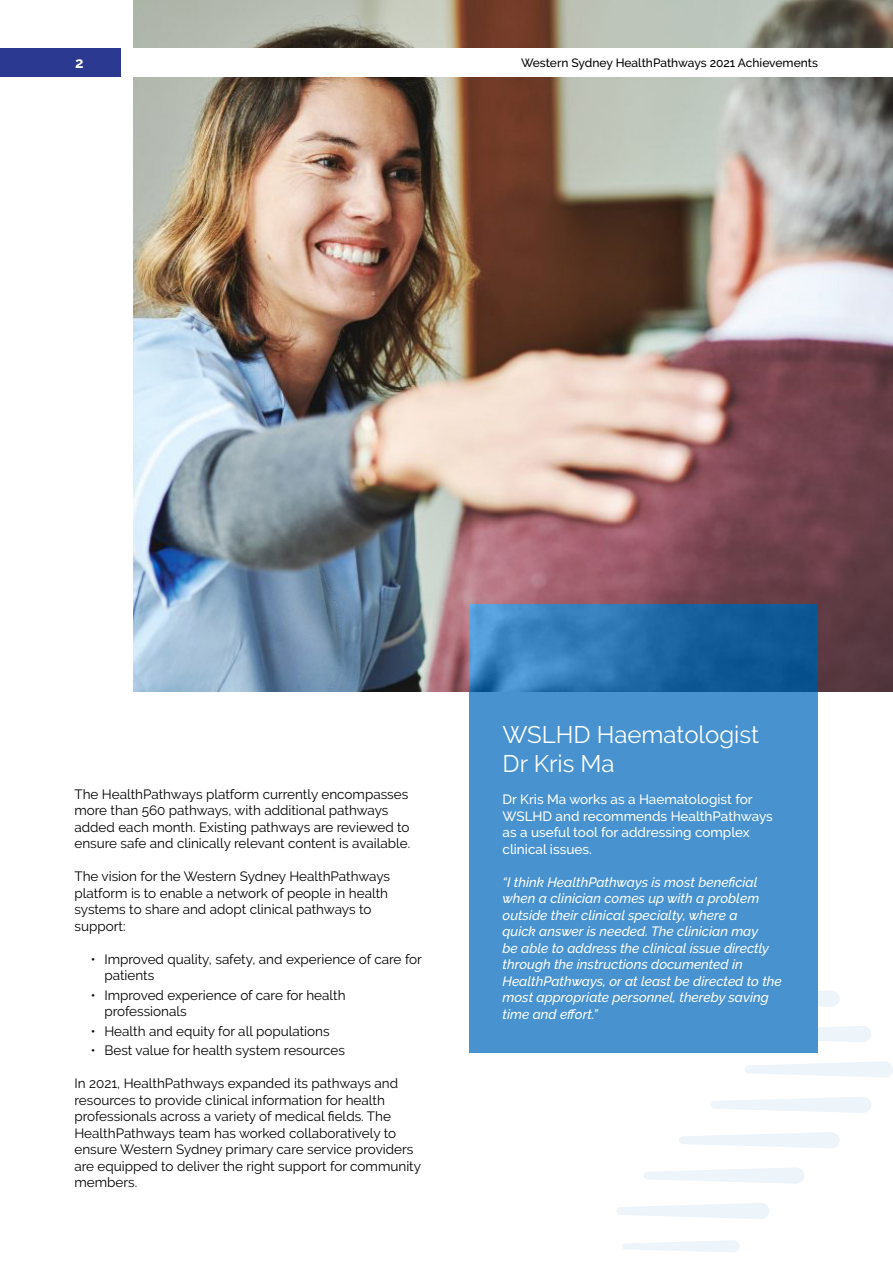
<style>
.page{position:relative;width:893px;height:1263px;background:#fff}
.page>*{position:absolute;margin:0;border:0;box-sizing:border-box;transform-origin:0 0}
.t1{font:24px/28.8px "Raleway";color:#fff}
.t2{font:700 15px "Raleway";color:#fff}
.t3{font:13.5px/16.5px "Raleway";color:#000}
.t4{font:italic 500 13.5px/16.5px "Raleway";color:#fff}
.t5{font:500 13.5px/16.5px "Raleway";color:#fff}
.t6{font:500 12px "Raleway";color:#000}
</style>
<div class="page">
<div style="left:0;top:49px;width:120px;height:28px;background:#2b3990"></div>
<svg style="left:745px;top:1061px;width:148px;height:16px"></svg>
<svg style="left:711px;top:1097px;width:160px;height:16px"></svg>
<svg style="left:679px;top:1132px;width:161px;height:16px"></svg>
<svg style="left:644px;top:1168px;width:160px;height:16px"></svg>
<svg style="left:617px;top:1203px;width:152px;height:16px"></svg>
<svg style="left:622px;top:1240px;width:118px;height:12px"></svg>
<svg style="left:818px;top:1026px;width:53px;height:16px"></svg>
<svg style="left:818px;top:991px;width:22px;height:16px"></svg>
<div style="left:469px;top:605px;width:349px;height:448px;background:#4792cf"></div>
<img style="left:134px;top:0;width:759px;height:691px">
<svg style="left:469px;top:605px;width:349px;height:87px"></svg>
<div style="left:133px;top:49px;width:759px;height:28px;background:#fff"></div>
<p class="t2" style="left:75px;top:54px;width:10px">2</p>
<p class="t6" style="left:521px;top:56px;width:298px">Western Sydney HealthPathways 2021 Achievements</p>
<p class="t3" style="left:74px;top:786px;width:337px">The HealthPathways platform currently encompasses more than 560 pathways, with additional pathways added each month. Existing pathways are reviewed to ensure safe and clinically relevant content is available.</p>
<p class="t3" style="left:74px;top:868px;width:317px">The vision for the Western Sydney HealthPathways platform is to enable a network of people in health systems to share and adopt clinical pathways to support:</p>
<p class="t3" style="left:104px;top:951px;width:319px;text-indent:-14px">• Improved quality, safety, and experience of care for patients</p>
<p class="t3" style="left:104px;top:987px;width:243px;text-indent:-14px">• Improved experience of care for health professionals</p>
<p class="t3" style="left:91px;top:1023px;width:240px">• Health and equity for all populations</p>
<p class="t3" style="left:91px;top:1042px;width:256px">• Best value for health system resources</p>
<p class="t3" style="left:74px;top:1075px;width:348px">In 2021, HealthPathways expanded its pathways and resources to provide clinical information for health professionals across a variety of medical fields. The HealthPathways team has worked collaboratively to ensure Western Sydney primary care service providers are equipped to deliver the right support for community members.</p>
<h1 class="t1" style="left:502px;top:720px;width:258px">WSLHD Haematologist<br>Dr Kris Ma</h1>
<p class="t5" style="left:502px;top:791px;width:272px">Dr Kris Ma works as a Haematologist for WSLHD and recommends HealthPathways as a useful tool for addressing complex clinical issues.</p>
<p class="t4" style="left:502px;top:874px;width:281px">“I think HealthPathways is most beneficial when a clinician comes up with a problem outside their clinical specialty, where a<br>quick answer is needed. The clinician may<br>be able to address the clinical issue directly through the instructions documented in HealthPathways, or at least be directed to the most appropriate personnel, thereby saving time and effort.”</p>
</div>
